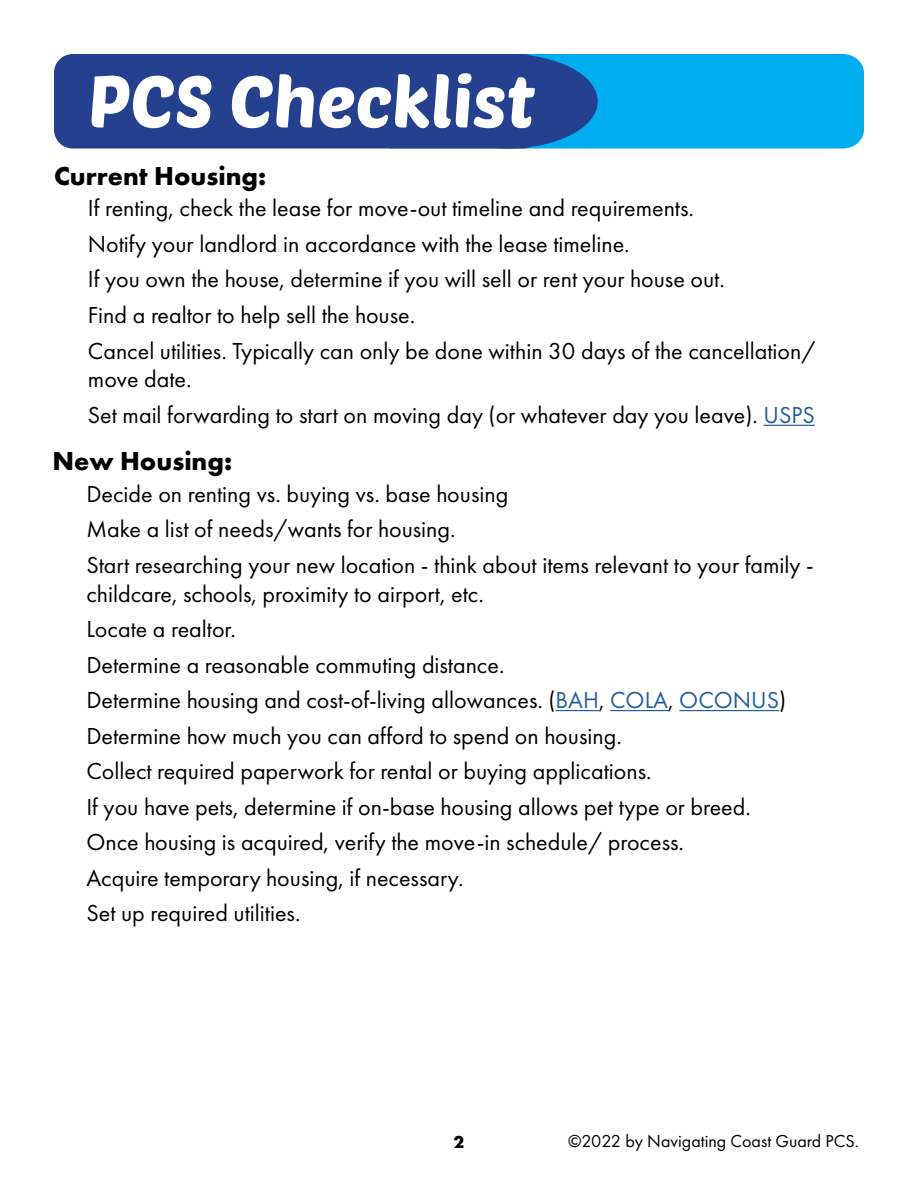
<style>
.page{position:relative;width:918px;height:1188px;background:#fff}
.page>*{position:absolute;margin:0;border:0;box-sizing:border-box;transform-origin:0 0}
.t1{font:72px "Poetsen One";color:#fff}
.t2{font:700 27px "Futura PT";color:#000}
.t3{font:24px/35.5px "Futura PT";color:#000}
.t4{font:18px "Futura PT";color:#000}
.t5{font:700 18px "Futura PT";color:#000}
.s1{color:#215e9e}
</style>
<div class="page">
<hr style="left:764px;top:425px;width:51px;height:1px;background:#215e9e">
<hr style="left:556px;top:710px;width:43px;height:1px;background:#215e9e">
<hr style="left:610px;top:710px;width:58px;height:1px;background:#215e9e">
<hr style="left:679px;top:710px;width:100px;height:1px;background:#215e9e">
<div style="left:371px;top:54px;width:493px;height:95px;background:#00aeef"></div>
<div style="left:418px;top:55px;width:179px;height:93px;background:#25408f;border-radius:50%"></div>
<div style="left:55px;top:55px;width:486px;height:93px;background:#25408f;border-radius:18px"></div>
<div style="left:54px;top:54px;width:488px;height:94px;border:2px solid #25408f;border-radius:18px"></div>
<h1 class="t1" style="left:88px;top:56px;width:449px">PCS Checklist</h1>
<p class="t2" style="left:54px;top:158px;width:214px">Current Housing:</p>
<p class="t3" style="left:88px;top:190px;width:729px">If renting, check the lease for move-out timeline and requirements.<br>Notify your landlord in accordance with the lease timeline.<br>If you own the house, determine if you will sell or rent your house out.<br>Find a realtor to help sell the house.<br>Cancel utilities. Typically can only be done within 30 days of the cancellation/</p>
<p class="t3" style="left:88px;top:361px;width:729px">move date.<br>Set mail forwarding to start on moving day (or whatever day you leave). <span class="s1">USPS</span></p>
<p class="t2" style="left:52px;top:444px;width:181px">New Housing:</p>
<p class="t3" style="left:86px;top:476px;width:729px">Decide on renting vs. buying vs. base housing<br>Make a list of needs/wants for housing.<br>Start researching your new location - think about items relevant to your family -</p>
<p class="t3" style="left:86px;top:576px;width:701px">childcare, schools, proximity to airport, etc.<br>Locate a realtor.<br>Determine a reasonable commuting distance.<br>Determine housing and cost-of-living allowances. (<span class="s1">BAH</span>, <span class="s1">COLA</span>, <span class="s1">OCONUS</span>)<br>Determine how much you can afford to spend on housing.<br>Collect required paperwork for rental or buying applications.<br>If you have pets, determine if on-base housing allows pet type or breed.<br>Once housing is acquired, verify the move-in schedule/ process.<br>Acquire temporary housing, if necessary.<br>Set up required utilities.</p>
<p class="t5" style="left:454px;top:1130px;width:12px">2</p>
<p class="t4" style="left:568px;top:1130px;width:292px">©2022 by Navigating Coast Guard PCS.</p>
</div>
